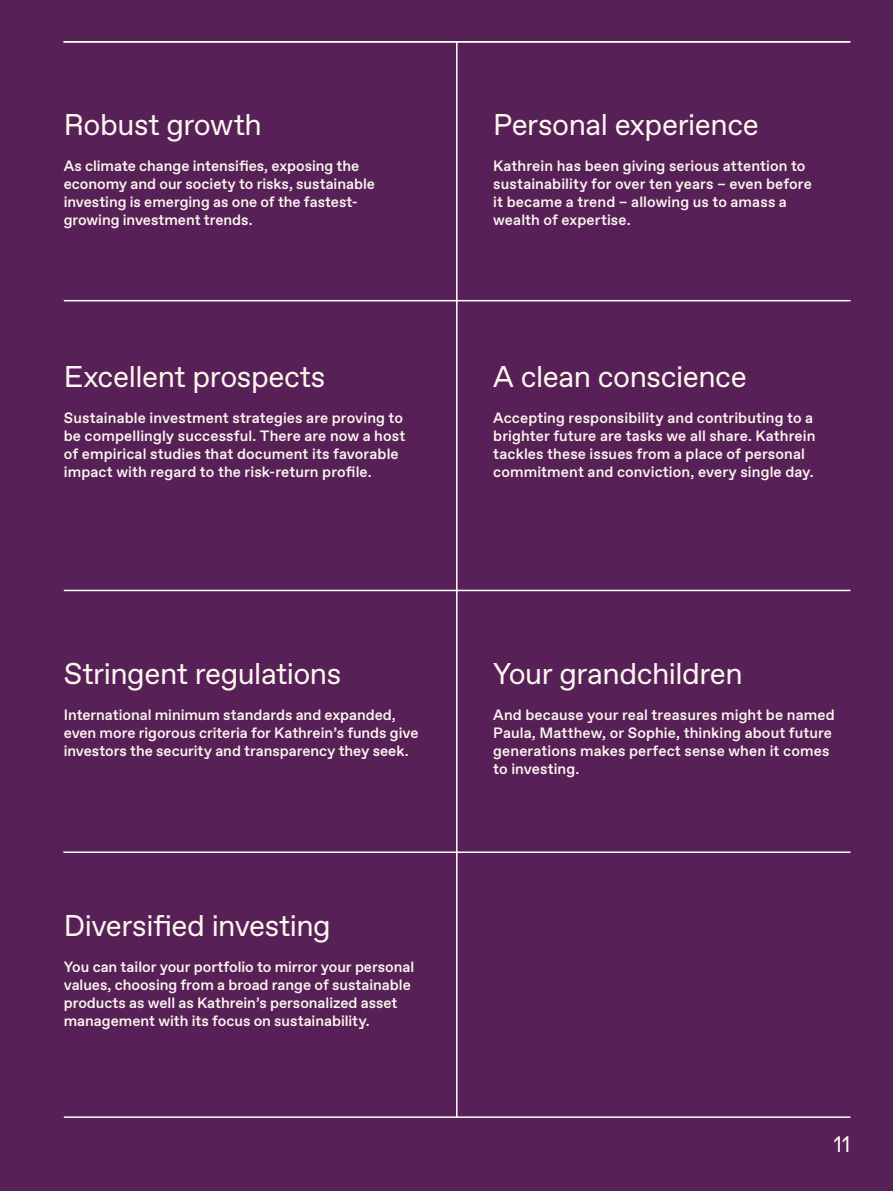
<style>
.page{position:relative;width:893px;height:1191px;background:#572157}
.page>*{position:absolute;margin:0;border:0;box-sizing:border-box;transform-origin:0 0}
.t1{font:30px "ABC Favorit";letter-spacing:-.015em;color:#fdf6ef}
.t2{font:22.5px "ABC Favorit";color:#fdf6ef}
.t3{font:500 15px/18px "ABC Favorit";letter-spacing:.005em;color:#fdf6ef}
</style>
<div class="page">
<hr style="left:64px;top:1116px;width:786px;height:2px;background:#fff">
<hr style="left:64px;top:300px;width:786px;height:1px;background:#fff">
<hr style="left:63px;top:851px;width:787px;height:2px;background:#fff">
<hr style="left:64px;top:589px;width:786px;height:2px;background:#fff">
<hr style="left:63px;top:41px;width:787px;height:2px;background:#fff">
<hr style="left:456px;top:42px;width:2px;height:1075px;background:#fff">
<h1 class="t1" style="left:64px;top:107px;width:200px">Robust growth</h1>
<p class="t3" style="left:64px;top:157px;width:313px">As climate change intensifies, exposing the economy and our society to risks, sustainable investing is emerging as one of the fastest&shy;growing investment trends.</p>
<h1 class="t1" style="left:64px;top:359px;width:263px">Excellent prospects</h1>
<p class="t3" style="left:64px;top:409px;width:343px">Sustainable investment strategies are proving to be compellingly successful. There are now a host of empirical studies that document its favorable impact with regard to the risk-return profile.</p>
<h1 class="t1" style="left:64px;top:656px;width:279px">Stringent regulations</h1>
<p class="t3" style="left:64px;top:706px;width:356px">International minimum standards and expanded, even more rigorous criteria for Kathrein’s funds give investors the security and transparency they seek.</p>
<h1 class="t1" style="left:64px;top:908px;width:268px">Diversified investing</h1>
<p class="t3" style="left:64px;top:958px;width:352px">You can tailor your portfolio to mirror your personal values, choosing from a broad range of sustainable products as well as Kathrein’s personalized asset management with its focus on sustainability.</p>
<h1 class="t1" style="left:493px;top:107px;width:267px">Personal experience</h1>
<p class="t3" style="left:493px;top:157px;width:320px">Kathrein has been giving serious attention to sustainability for over ten years – even before it became a trend – allowing us to amass a wealth of expertise.</p>
<h1 class="t1" style="left:493px;top:359px;width:255px">A clean conscience</h1>
<p class="t3" style="left:493px;top:409px;width:324px">Accepting responsibility and contributing to a brighter future are tasks we all share. Kathrein tackles these issues from a place of personal commitment and conviction, every single day.</p>
<h1 class="t1" style="left:493px;top:656px;width:251px">Your grandchildren</h1>
<p class="t3" style="left:493px;top:706px;width:343px">And because your real treasures might be named Paula, Matthew, or Sophie, thinking about future generations makes perfect sense when it comes to investing.</p>
<h2 class="t2" style="left:834px;top:1131px;width:18px">11</h2>
</div>
